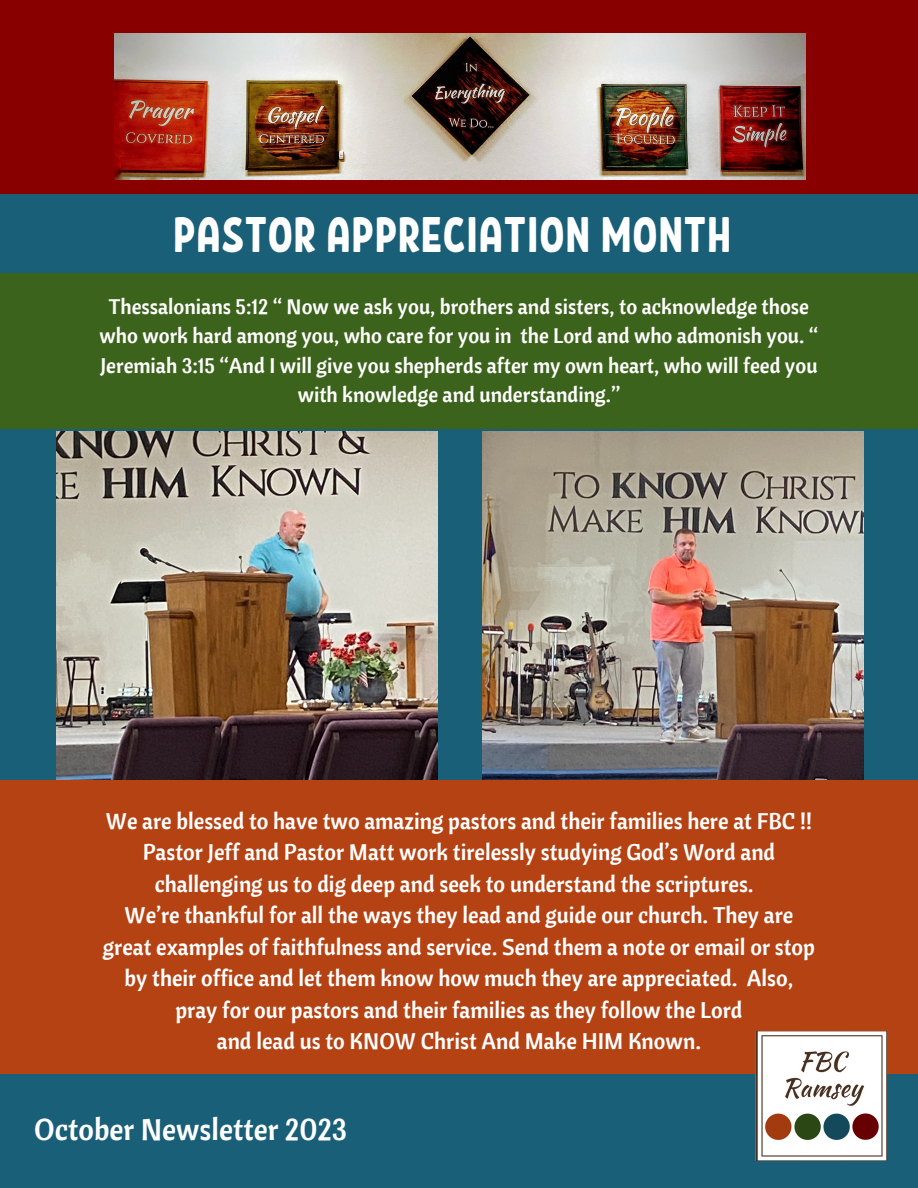
<style>
.page{position:relative;width:918px;height:1188px;background:#195f77}
.page>*{position:absolute;margin:0;border:0;box-sizing:border-box;transform-origin:0 0}
.t1{font:49.8px "RF Krabuler";color:#fff}
.t2{font:30px "Cantora One";color:#fff}
.t3{font:22.5px/31.5px "Cantora One";color:#fff;text-align:center}
.t4{font:21px/29.2px "Cantora One";color:#fff;text-align:center}
</style>
<div class="page">
<img style="left:56px;top:431px;width:382px;height:349px">
<img style="left:482px;top:431px;width:382px;height:349px">
<div style="left:0;top:780px;width:918px;height:294px;background:#b54213"></div>
<div style="left:0;top:274px;width:918px;height:155px;background:#3c631b"></div>
<div style="left:0;top:0;width:918px;height:194px;background:#890000"></div>
<img style="left:115px;top:33px;width:691px;height:147px">
<img style="left:756px;top:1032px;width:130px;height:128px">
<p class="t1" style="left:173px;top:203px;width:560px">PASTOR APPRECIATION MONTH</p>
<p class="t4" style="left:100px;top:292px;width:720px">Thessalonians 5:12 “ Now we ask you, brothers and sisters, to acknowledge those who work hard among you, who care for you in the Lord and who admonish you. “</p>
<p class="t4" style="left:100px;top:350px;width:719px">Jeremiah 3:15 “And I will give you shepherds after my own heart, who will feed you with knowledge and understanding.”</p>
<p class="t3" style="left:106px;top:804px;width:708px">We are blessed to have two amazing pastors and their families here at FBC !!</p>
<p class="t3" style="left:143px;top:836px;width:634px">Pastor Jeff and Pastor Matt work tirelessly studying God’s Word and challenging us to dig deep and seek to understand the scriptures.</p>
<p class="t3" style="left:103px;top:899px;width:714px">We’re thankful for all the ways they lead and guide our church. They are great examples of faithfulness and service. Send them a note or email or stop by their office and let them know how much they are appreciated. Also, pray for our pastors and their families as they follow the Lord</p>
<p class="t3" style="left:217px;top:1025px;width:486px">and lead us to KNOW Christ And Make HIM Known.</p>
<p class="t2" style="left:34px;top:1110px;width:315px">October Newsletter 2023</p>
</div>
